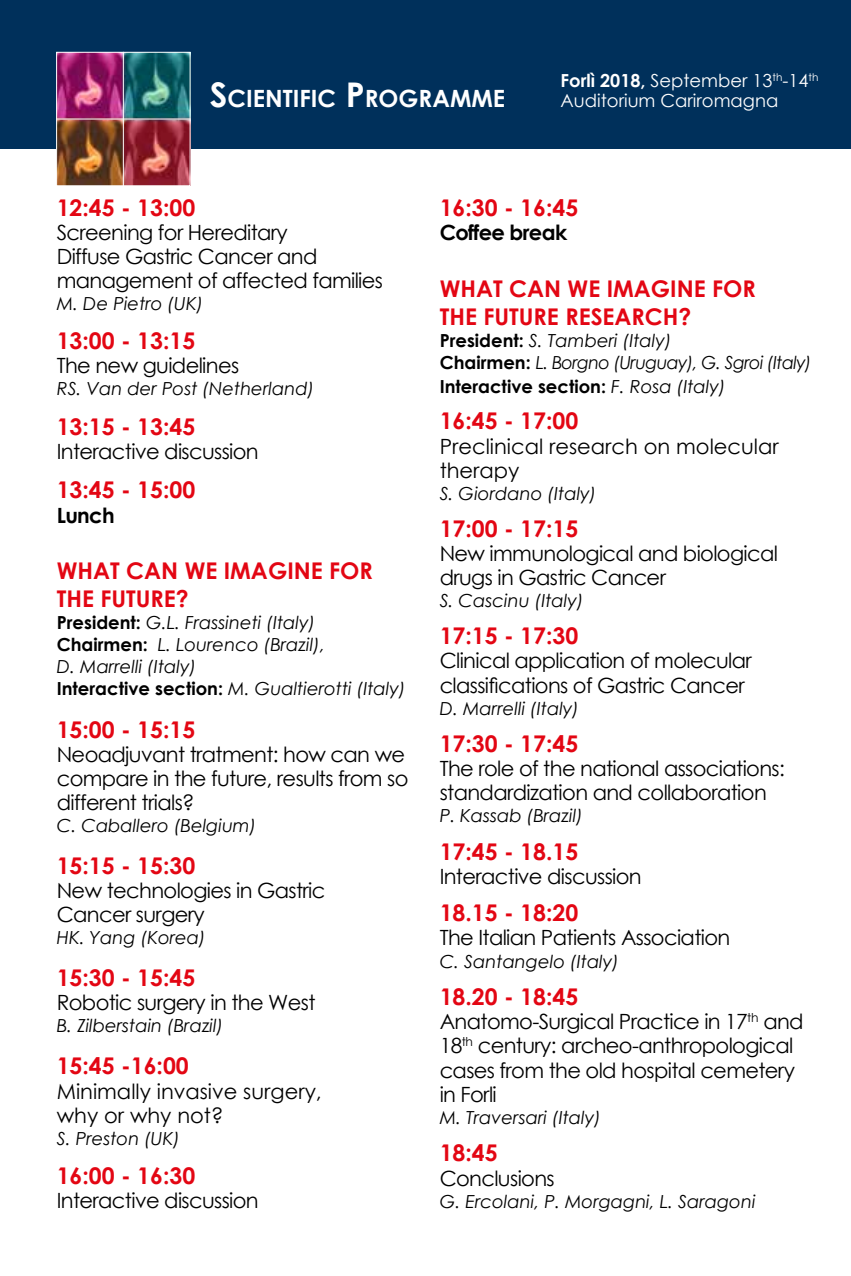
<style>
.page{position:relative;width:851px;height:1276px;background:#fff}
.page>*{position:absolute;margin:0;border:0;box-sizing:border-box;transform-origin:0 0}
.t1{font:700 23.8px "Century Gothic";color:#fff}
.t2{font:700 23px/28px "Century Gothic";color:#e30613}
.t3{font:21px/24.2px "Century Gothic";letter-spacing:-.03em;color:#000}
.t4{font:21px/24px "Century Gothic";color:#000}
.t5{font:700 21px "Century Gothic";letter-spacing:-.03em;color:#000}
.t6{font:italic 18px/22px "Century Gothic";color:#000}
.t7{font:italic 18px/22.8px "Century Gothic";letter-spacing:-.03em;color:#000}
.t8{font:18px "Century Gothic";color:#fff}
.s1{font-weight:700}
.s2{font-size:34px}
.s3{font-weight:700;font-style:normal}
</style>
<div class="page">
<div style="left:0;top:0;width:850px;height:148px;background:#00305b"></div>
<hr style="left:850px;top:0;width:1px;height:148px;background:#00305b">
<img style="left:58px;top:54px;width:130px;height:130px">
<div style="left:56px;top:52px;width:134px;height:134px;border:1px solid #fff"></div>
<hr style="left:56px;top:118px;width:134px;height:1px;background:#fff">
<hr style="left:123px;top:52px;width:1px;height:134px;background:#fff">
<p class="t8" style="left:560px;top:68px;width:259px"><span class="s1">Forlì 2018,</span> September 13<sup>th</sup>-14<sup>th</sup></p>
<p class="t1" style="left:210px;top:81px;width:297px"><span class="s2">S</span>CIENTIFIC <span class="s2">P</span>ROGRAMME</p>
<p class="t8" style="left:560px;top:88px;width:219px">Auditorium Cariromagna</p>
<p class="t2" style="left:57px;top:192px;width:140px">12:45 - 13:00</p>
<p class="t3" style="left:57px;top:220px;width:328px">Screening for Hereditary<br>Diffuse Gastric Cancer and management of affected families</p>
<p class="t6" style="left:57px;top:292px;width:148px">M. De Pietro (UK)</p>
<p class="t2" style="left:57px;top:326px;width:140px">13:00 - 13:15</p>
<p class="t3" style="left:57px;top:353px;width:184px">The new guidelines</p>
<p class="t6" style="left:57px;top:377px;width:259px">RS. Van der Post (Netherland)</p>
<p class="t2" style="left:57px;top:411px;width:140px">13:15 - 13:45</p>
<p class="t3" style="left:57px;top:438px;width:203px">Interactive discussion</p>
<p class="t2" style="left:57px;top:474px;width:140px">13:45 - 15:00</p>
<p class="t5" style="left:57px;top:499px;width:59px">Lunch</p>
<p class="t2" style="left:57px;top:556px;width:318px">WHAT CAN WE IMAGINE FOR<br>THE FUTURE?</p>
<p class="t6" style="left:57px;top:611px;width:350px"><span class="s3">President:</span> G.L. Frassineti (Italy)<br><span class="s3">Chairmen:</span> L. Lourenco (Brazil),<br>D. Marrelli (Italy)<br><span class="s3">Interactive section:</span> M. Gualtierotti (Italy)</p>
<p class="t2" style="left:57px;top:714px;width:140px">15:00 - 15:15</p>
<p class="t3" style="left:57px;top:742px;width:353px">Neoadjuvant tratment: how can we compare in the future, results from so different trials?</p>
<p class="t6" style="left:57px;top:814px;width:201px">C. Caballero (Belgium)</p>
<p class="t2" style="left:57px;top:850px;width:140px">15:15 - 15:30</p>
<p class="t3" style="left:57px;top:878px;width:270px">New technologies in Gastric<br>Cancer surgery</p>
<p class="t6" style="left:57px;top:926px;width:151px">HK. Yang (Korea)</p>
<p class="t2" style="left:57px;top:963px;width:140px">15:30 - 15:45</p>
<p class="t3" style="left:57px;top:990px;width:260px">Robotic surgery in the West</p>
<p class="t6" style="left:57px;top:1014px;width:168px">B. Zilberstain (Brazil)</p>
<p class="t2" style="left:57px;top:1051px;width:134px">15:45 -16:00</p>
<p class="t4" style="left:57px;top:1078px;width:266px">Minimally invasive surgery, why or why not?</p>
<p class="t6" style="left:57px;top:1126px;width:125px">S. Preston (UK)</p>
<p class="t2" style="left:57px;top:1160px;width:140px">16:00 - 16:30</p>
<p class="t3" style="left:57px;top:1188px;width:203px">Interactive discussion</p>
<p class="t2" style="left:439px;top:192px;width:140px">16:30 - 16:45</p>
<p class="t5" style="left:439px;top:216px;width:129px">Coffee break</p>
<p class="t2" style="left:439px;top:273px;width:318px">WHAT CAN WE IMAGINE FOR<br>THE FUTURE RESEARCH?</p>
<p class="t7" style="left:439px;top:329px;width:373px"><span class="s3">President:</span> S. Tamberi (Italy)<br><span class="s3">Chairmen:</span> L. Borgno (Uruguay), G. Sgroi (Italy)<br><span class="s3">Interactive section:</span> F. Rosa (Italy)</p>
<p class="t2" style="left:439px;top:406px;width:140px">16:45 - 17:00</p>
<p class="t4" style="left:439px;top:433px;width:340px">Preclinical research on molecular therapy</p>
<p class="t6" style="left:439px;top:482px;width:158px">S. Giordano (Italy)</p>
<p class="t2" style="left:439px;top:513px;width:140px">17:00 - 17:15</p>
<p class="t3" style="left:439px;top:541px;width:340px">New immunological and biological drugs in Gastric Cancer</p>
<p class="t6" style="left:439px;top:589px;width:145px">S. Cascinu (Italy)</p>
<p class="t2" style="left:439px;top:621px;width:140px">17:15 - 17:30</p>
<p class="t3" style="left:439px;top:648px;width:313px">Clinical application of molecular classifications of Gastric Cancer</p>
<p class="t6" style="left:439px;top:697px;width:141px">D. Marrelli (Italy)</p>
<p class="t2" style="left:439px;top:728px;width:140px">17:30 - 17:45</p>
<p class="t3" style="left:439px;top:756px;width:346px">The role of the national associations: standardization and collaboration</p>
<p class="t6" style="left:439px;top:804px;width:145px">P. Kassab (Brazil)</p>
<p class="t2" style="left:439px;top:836px;width:140px">17:45 - 18.15</p>
<p class="t3" style="left:439px;top:864px;width:203px">Interactive discussion</p>
<p class="t2" style="left:439px;top:898px;width:140px">18.15 - 18:20</p>
<p class="t3" style="left:439px;top:925px;width:292px">The Italian Patients Association</p>
<p class="t6" style="left:439px;top:950px;width:181px">C. Santangelo (Italy)</p>
<p class="t2" style="left:439px;top:981px;width:140px">18.20 - 18:45</p>
<p class="t3" style="left:439px;top:1009px;width:365px">Anatomo-Surgical Practice in 17<sup>th</sup> and<br>18<sup>th</sup> century: archeo-anthropological cases from the old hospital cemetery in Forli</p>
<p class="t6" style="left:439px;top:1106px;width:163px">M. Traversari (Italy)</p>
<p class="t2" style="left:439px;top:1138px;width:59px">18:45</p>
<p class="t3" style="left:439px;top:1165px;width:116px">Conclusions</p>
<p class="t6" style="left:439px;top:1190px;width:317px">G. Ercolani, P. Morgagni, L. Saragoni</p>
</div>
